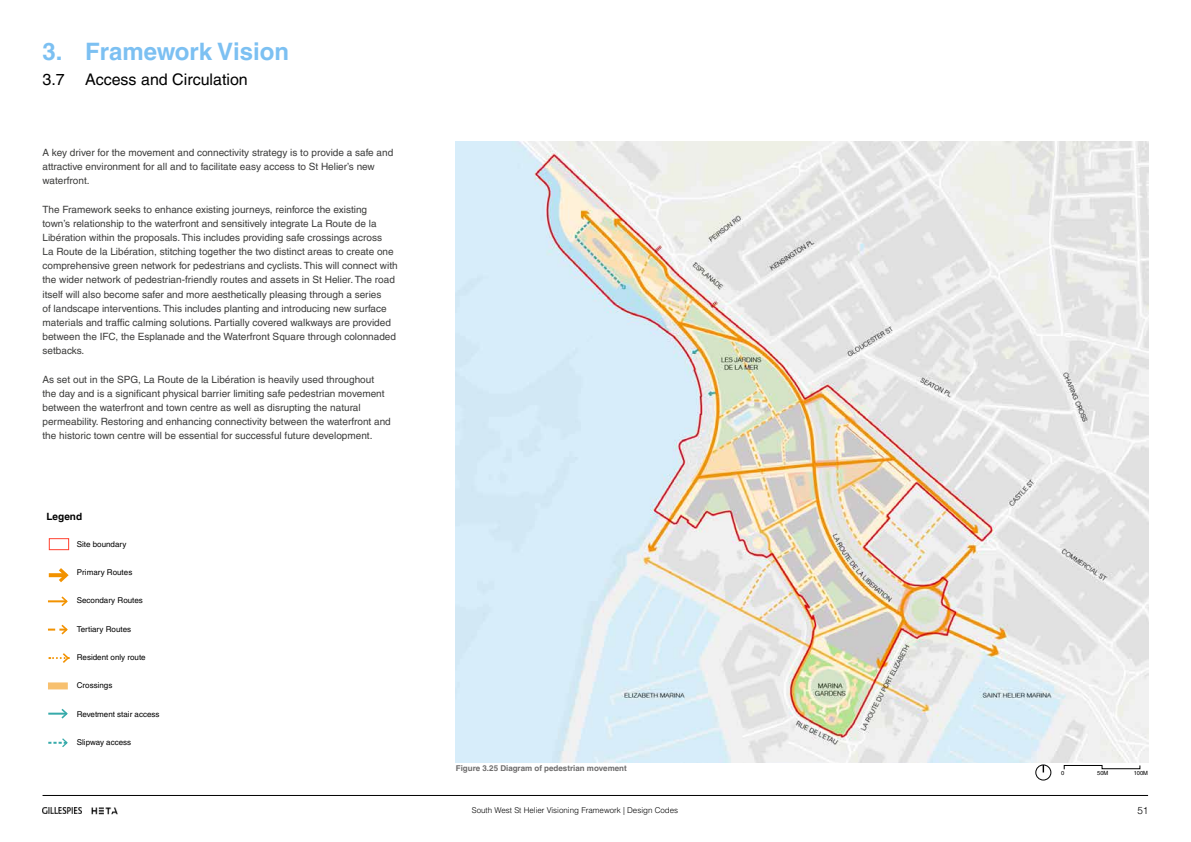
<style>
.page{position:relative;width:1191px;height:842px;background:#fff}
.page>*{position:absolute;margin:0;border:0;box-sizing:border-box;transform-origin:0 0}
.t1{font:700 24px "Helvetica LT Pro";color:#7cc0f2}
.t2{font:16px "Helvetica LT Pro";color:#000}
.t3{font:10px/14.2px "Helvetica LT Pro";color:#3c3c3b}
.t4{font:700 10px "Helvetica LT Pro";color:#000}
.t5{font:300 10px "Helvetica LT Pro";color:#000}
.t6{font:8px "Helvetica LT Pro";color:#000}
.t7{font:300 8px "Helvetica LT Pro";color:#000}
.t8{font:700 8px "Helvetica LT Pro";color:#6d6c6c}
.t9{font:5.7px "Helvetica LT Pro";color:#000}
</style>
<div class="page">
<img style="left:91px;top:807px;width:27px;height:8px">
<img style="left:43px;top:808px;width:39px;height:6px">
<hr style="left:43px;top:795px;width:1105px;height:1px;background:#000">
<img style="left:455px;top:142px;width:693px;height:621px">
<svg style="left:49px;top:573px;width:6px;height:4px"></svg>
<svg style="left:55px;top:568px;width:14px;height:15px"></svg>
<svg style="left:48px;top:596px;width:20px;height:11px"></svg>
<svg style="left:48px;top:708px;width:20px;height:11px"></svg>
<svg style="left:48px;top:738px;width:20px;height:9px"></svg>
<svg style="left:48px;top:624px;width:20px;height:11px"></svg>
<svg style="left:49px;top:653px;width:21px;height:10px"></svg>
<div style="left:48px;top:682px;width:20px;height:7px;background:#f7c06f"></div>
<div style="left:49px;top:538px;width:20px;height:12px;border:1px solid #ff402e"></div>
<svg style="left:1063px;top:765px;width:77px;height:5px"></svg>
<div style="left:1035px;top:765px;width:16px;height:15px;border:1px solid #000;border-radius:50%"></div>
<svg style="left:1042px;top:765px;width:2px;height:7px"></svg>
<h1 class="t1" style="left:43px;top:43px;width:248px">3. Framework Vision</h1>
<h2 class="t2" style="left:43px;top:74px;width:24px">3.7</h2>
<h2 class="t2" style="left:85px;top:74px;width:164px">Access and Circulation</h2>
<p class="t3" style="left:43px;top:146px;width:352px">A key driver for the movement and connectivity strategy is to provide a safe and attractive environment for all and to facilitate easy access to St Helier’s new waterfront.</p>
<p class="t3" style="left:43px;top:203px;width:357px">The Framework seeks to enhance existing journeys, reinforce the existing<br>town’s relationship to the waterfront and sensitively integrate La Route de la Libération within the proposals. This includes providing safe crossings across<br>La Route de la Libération, stitching together the two distinct areas to create one comprehensive green network for pedestrians and cyclists. This will connect with the wider network of pedestrian-friendly routes and assets in St Helier. The road itself will also become safer and more aesthetically pleasing through a series<br>of landscape interventions. This includes planting and introducing new surface materials and traffic calming solutions. Partially covered walkways are provided between the IFC, the Esplanade and the Waterfront Square through colonnaded setbacks.</p>
<p class="t3" style="left:43px;top:373px;width:350px">As set out in the SPG, La Route de la Libération is heavily used throughout<br>the day and is a significant physical barrier limiting safe pedestrian movement between the waterfront and town centre as well as disrupting the natural permeability. Restoring and enhancing connectivity between the waterfront and the historic town centre will be essential for successful future development.</p>
<p class="t4" style="left:47px;top:513px;width:37px">Legend</p>
<p class="t6" style="left:77px;top:541px;width:51px">Site boundary</p>
<p class="t6" style="left:77px;top:569px;width:57px">Primary Routes</p>
<p class="t6" style="left:77px;top:598px;width:68px">Secondary Routes</p>
<p class="t6" style="left:77px;top:626px;width:56px">Tertiary Routes</p>
<p class="t6" style="left:77px;top:654px;width:70px">Resident only route</p>
<p class="t6" style="left:77px;top:683px;width:37px">Crossings</p>
<p class="t6" style="left:77px;top:711px;width:84px">Revetment stair access</p>
<p class="t6" style="left:77px;top:739px;width:56px">Slipway access</p>
<p class="t8" style="left:456px;top:765px;width:172px">Figure 3.25 Diagram of pedestrian movement</p>
<p class="t9" style="left:1061px;top:771px;width:5px">0</p>
<p class="t9" style="left:1097px;top:771px;width:13px">50M</p>
<p class="t9" style="left:1133px;top:771px;width:16px">100M</p>
<p class="t7" style="left:472px;top:808px;width:208px">South West St Helier Visioning Framework | Design Codes</p>
<p class="t5" style="left:1137px;top:807px;width:13px">51</p>
</div>
